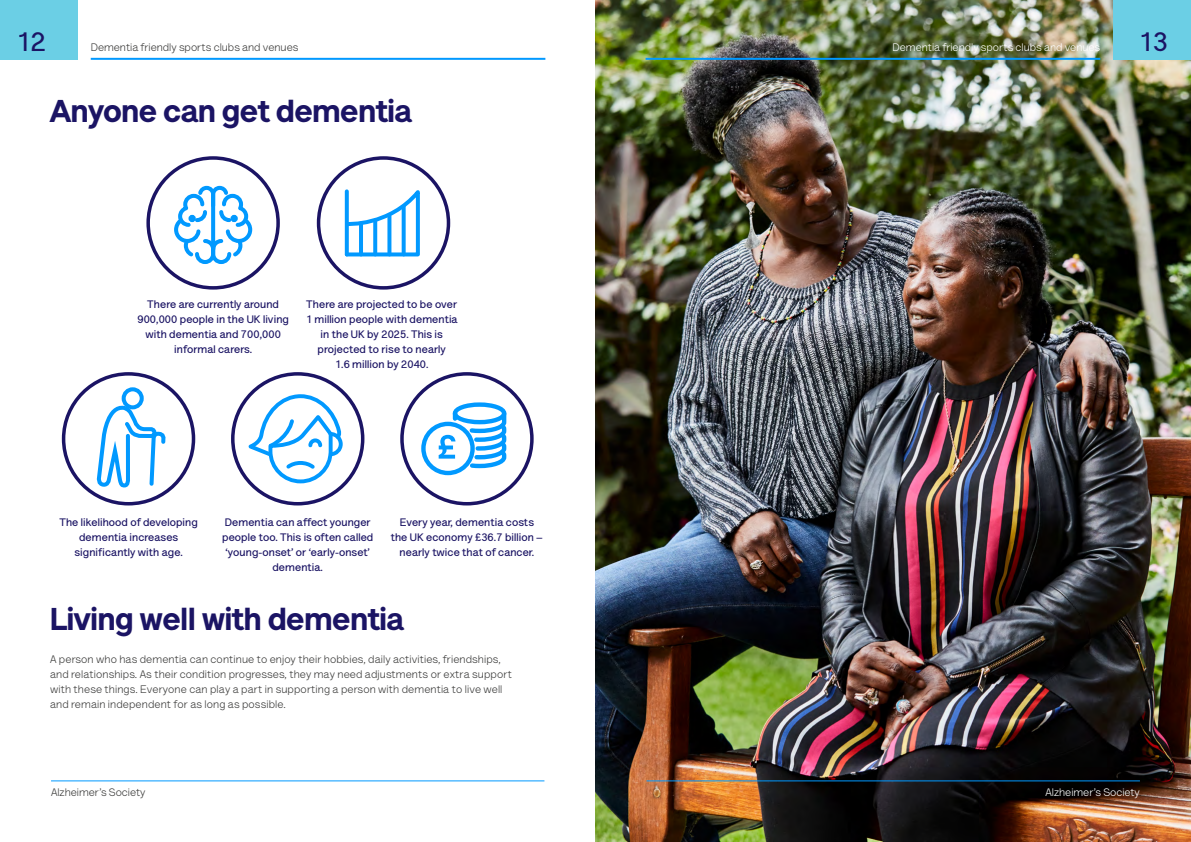
<style>
.page{position:relative;width:1191px;height:842px;background:#fff}
.page>*{position:absolute;margin:0;border:0;box-sizing:border-box;transform-origin:0 0}
.t1{font:900 32px "AS Lettera Text";color:#1b1464}
.t2{font:700 27px "AS Lettera Text";color:#1b1464}
.t3{font:700 11px/15px "AS Lettera Text";letter-spacing:.01em;color:#1b1464;text-align:center}
.t4{font:11px/15px "AS Lettera Text";letter-spacing:.01em;color:#3c3c3b}
.t5{font:11px "AS Lettera Text";color:#fff}
</style>
<div class="page">
<img style="left:595px;top:0;width:596px;height:842px">
<div style="left:0;top:0;width:77px;height:60px;background:#6bcfe5"></div>
<div style="left:1113px;top:0;width:78px;height:60px;background:#6bcfe5"></div>
<hr style="left:91px;top:58px;width:454px;height:2px;background:#0199ff">
<hr style="left:645px;top:58px;width:455px;height:2px;background:#0199ff">
<hr style="left:51px;top:780px;width:493px;height:1px;background:#0199ff">
<hr style="left:646px;top:780px;width:494px;height:1px;background:#0199ff">
<div style="left:317px;top:156px;width:133px;height:134px;border:4px solid #1b1464;border-radius:50%"></div>
<div style="left:231px;top:372px;width:133px;height:133px;border:4px solid #1b1464;border-radius:50%"></div>
<div style="left:146px;top:156px;width:134px;height:134px;border:4px solid #1b1464;border-radius:50%"></div>
<div style="left:62px;top:372px;width:133px;height:133px;border:4px solid #1b1464;border-radius:50%"></div>
<div style="left:400px;top:372px;width:133px;height:133px;border:4px solid #1b1464;border-radius:50%"></div>
<div style="left:453px;top:402px;width:53px;height:22px;border:4px solid #0199ff;border-radius:50%"></div>
<svg style="left:467px;top:409px;width:39px;height:60px"></svg>
<div style="left:421px;top:422px;width:54px;height:53px;border:4px solid #0199ff;border-radius:50%"></div>
<svg style="left:453px;top:413px;width:4px;height:6px"></svg>
<svg style="left:438px;top:435px;width:17px;height:24px"></svg>
<svg style="left:174px;top:186px;width:78px;height:78px"></svg>
<svg style="left:97px;top:387px;width:68px;height:100px"></svg>
<div style="left:122px;top:387px;width:22px;height:22px;border:4px solid #0199ff;border-radius:50%"></div>
<svg style="left:345px;top:189px;width:75px;height:67px"></svg>
<hr style="left:359px;top:223px;width:4px;height:31px;background:#0199ff">
<svg style="left:373px;top:220px;width:4px;height:34px"></svg>
<svg style="left:387px;top:216px;width:4px;height:38px"></svg>
<svg style="left:402px;top:206px;width:4px;height:48px"></svg>
<svg style="left:248px;top:394px;width:95px;height:89px"></svg>
<h2 class="t2" style="left:16px;top:21px;width:32px">12</h2>
<p class="t4" style="left:91px;top:39px;width:209px">Dementia friendly sports clubs and venues</p>
<p class="t5" style="left:892px;top:39px;width:209px">Dementia friendly sports clubs and venues</p>
<h2 class="t2" style="left:1137px;top:21px;width:32px">13</h2>
<h1 class="t1" style="left:50px;top:85px;width:363px">Anyone can get dementia</h1>
<p class="t3" style="left:137px;top:296px;width:153px">There are currently around<br>900,000 people in the UK living with dementia and 700,000 informal carers.</p>
<p class="t3" style="left:306px;top:296px;width:153px">There are projected to be over<br>1 million people with dementia in the UK by 2025. This is projected to rise to nearly<br>1.6 million by 2040.</p>
<p class="t3" style="left:59px;top:514px;width:140px">The likelihood of developing dementia increases significantly with age.</p>
<p class="t3" style="left:222px;top:514px;width:153px">Dementia can affect younger people too. This is often called ‘young-onset’ or ‘early-onset’ dementia.</p>
<p class="t3" style="left:391px;top:514px;width:154px">Every year, dementia costs the UK economy £36.7 billion – nearly twice that of cancer.</p>
<h1 class="t1" style="left:50px;top:593px;width:355px">Living well with dementia</h1>
<p class="t4" style="left:50px;top:651px;width:463px">A person who has dementia can continue to enjoy their hobbies, daily activities, friendships, and relationships. As their condition progresses, they may need adjustments or extra support with these things. Everyone can play a part in supporting a person with dementia to live well and remain independent for as long as possible.</p>
<p class="t4" style="left:51px;top:783px;width:96px">Alzheimer’s Society</p>
<p class="t5" style="left:1045px;top:784px;width:96px">Alzheimer’s Society</p>
</div>
